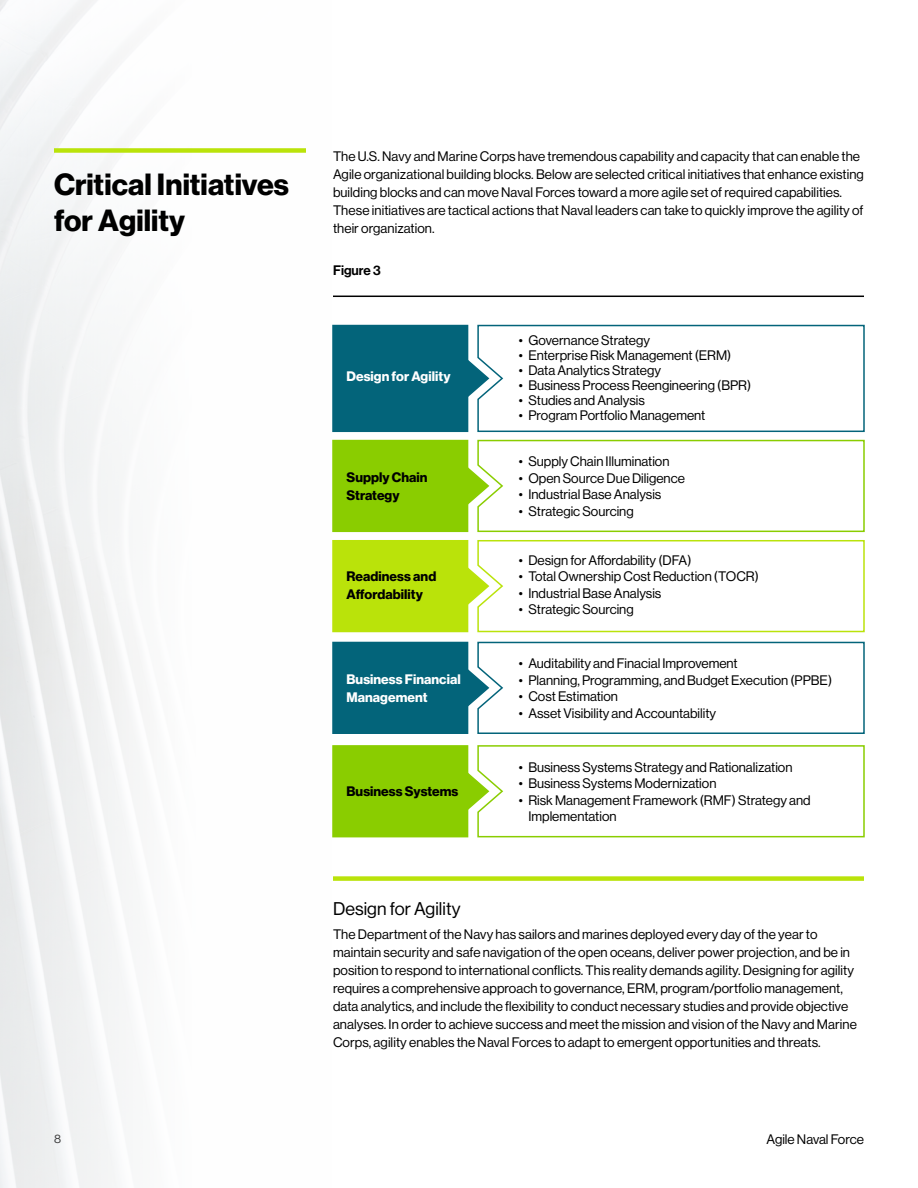
<style>
.page{position:relative;width:918px;height:1188px;background:#fff}
.page>*{position:absolute;margin:0;border:0;box-sizing:border-box;transform-origin:0 0}
.t1{font:30px/36px "N Haas Grotesk DS Pro 75 Bd";letter-spacing:.005em;color:#000}
.t2{font:18px "N Haas Grotesk DS Pro 55 Rg";letter-spacing:.005em;color:#000}
.t3{font:13.5px/18px "N Haas Grotesk DS Pro 55 Rg";color:#000}
.t4{font:13.5px/18px "N Haas Grotesk DS Pro 75 Bd";letter-spacing:.005em;color:#000}
.t5{font:13.5px/18px "N Haas Grotesk DS Pro 75 Bd";letter-spacing:.005em;color:#fff}
.t6{font:13.5px "N Haas Grotesk DS Pro 65 Md";color:#000}
.t7{font:12px "N Haas Grotesk DS Pro 55 Rg";color:#3b3b3b}
</style>
<div class="page">
<div style="left:333px;top:876px;width:531px;height:5px;background:#bae30a"></div>
<div style="left:54px;top:148px;width:252px;height:5px;background:#bae30a"></div>
<div style="left:332px;top:325px;width:136px;height:107px;background:#03647a;border:2px solid #03647a"></div>
<div style="left:332px;top:540px;width:136px;height:92px;background:#bae30a"></div>
<div style="left:332px;top:642px;width:136px;height:92px;background:#03647a"></div>
<div style="left:332px;top:745px;width:136px;height:92px;background:#8acd00;border:2px solid #8acd00"></div>
<div style="left:332px;top:440px;width:136px;height:92px;background:#8acd00"></div>
<svg style="left:456px;top:324px;width:409px;height:109px"></svg>
<svg style="left:456px;top:539px;width:409px;height:94px"></svg>
<svg style="left:456px;top:641px;width:409px;height:93px"></svg>
<svg style="left:456px;top:745px;width:409px;height:93px"></svg>
<svg style="left:456px;top:439px;width:409px;height:94px"></svg>
<hr style="left:333px;top:296px;width:531px;height:1px;background:#000">
<h1 class="t1" style="left:54px;top:167px;width:237px">Critical Initiatives for Agility</h1>
<p class="t7" style="left:54px;top:1132px;width:9px">8</p>
<p class="t3" style="left:333px;top:147px;width:532px">The U.S. Navy and Marine Corps have tremendous capability and capacity that can enable the Agile organizational building blocks. Below are selected critical initiatives that enhance existing building blocks and can move Naval Forces toward a more agile set of required capabilities.<br>These initiatives are tactical actions that Naval leaders can take to quickly improve the agility of their organization.</p>
<p class="t6" style="left:333px;top:263px;width:49px">Figure 3</p>
<p class="t5" style="left:346px;top:367px;width:106px">Design for Agility</p>
<p class="t4" style="left:346px;top:468px;width:82px">Supply Chain<br>Strategy</p>
<p class="t4" style="left:346px;top:567px;width:91px">Readiness and<br>Affordability</p>
<p class="t5" style="left:346px;top:671px;width:116px">Business Financial<br>Management</p>
<p class="t4" style="left:346px;top:783px;width:113px">Business Systems</p>
<p class="t3" style="left:519px;top:331px;width:133px">• Governance Strategy</p>
<p class="t3" style="left:519px;top:346px;width:214px">• Enterprise Risk Management (ERM)</p>
<p class="t3" style="left:519px;top:361px;width:144px">• Data Analytics Strategy</p>
<p class="t3" style="left:519px;top:376px;width:234px">• Business Process Reengineering (BPR)</p>
<p class="t3" style="left:519px;top:391px;width:128px">• Studies and Analysis</p>
<p class="t3" style="left:519px;top:406px;width:188px">• Program Portfolio Management</p>
<p class="t3" style="left:519px;top:453px;width:152px">• Supply Chain Illumination</p>
<p class="t3" style="left:519px;top:469px;width:168px">• Open Source Due Diligence</p>
<p class="t3" style="left:519px;top:486px;width:144px">• Industrial Base Analysis</p>
<p class="t3" style="left:519px;top:502px;width:117px">• Strategic Sourcing</p>
<p class="t3" style="left:519px;top:551px;width:174px">• Design for Affordability (DFA)</p>
<p class="t3" style="left:519px;top:568px;width:242px">• Total Ownership Cost Reduction (TOCR)</p>
<p class="t3" style="left:519px;top:584px;width:144px">• Industrial Base Analysis</p>
<p class="t3" style="left:519px;top:601px;width:117px">• Strategic Sourcing</p>
<p class="t3" style="left:519px;top:655px;width:221px">• Auditability and Finacial Improvement</p>
<p class="t3" style="left:519px;top:671px;width:315px">• Planning, Programming, and Budget Execution (PPBE)</p>
<p class="t3" style="left:519px;top:688px;width:101px">• Cost Estimation</p>
<p class="t3" style="left:519px;top:704px;width:199px">• Asset Visibility and Accountability</p>
<p class="t3" style="left:519px;top:758px;width:275px">• Business Systems Strategy and Rationalization</p>
<p class="t3" style="left:519px;top:775px;width:199px">• Business Systems Modernization</p>
<p class="t3" style="left:528px;top:792px;width:284px;line-height:16.5px;text-indent:-10px">• Risk Management Framework (RMF) Strategy and<br>Implementation</p>
<h2 class="t2" style="left:333px;top:898px;width:129px">Design for Agility</h2>
<p class="t3" style="left:333px;top:926px;width:525px">The Department of the Navy has sailors and marines deployed every day of the year to maintain security and safe navigation of the open oceans, deliver power projection, and be in position to respond to international conflicts. This reality demands agility. Designing for agility requires a comprehensive approach to governance, ERM, program/portfolio management, data analytics, and include the flexibility to conduct necessary studies and provide objective analyses. In order to achieve success and meet the mission and vision of the Navy and Marine Corps, agility enables the Naval Forces to adapt to emergent opportunities and threats.</p>
<p class="t3" style="left:767px;top:1131px;width:99px">Agile Naval Force</p>
</div>
